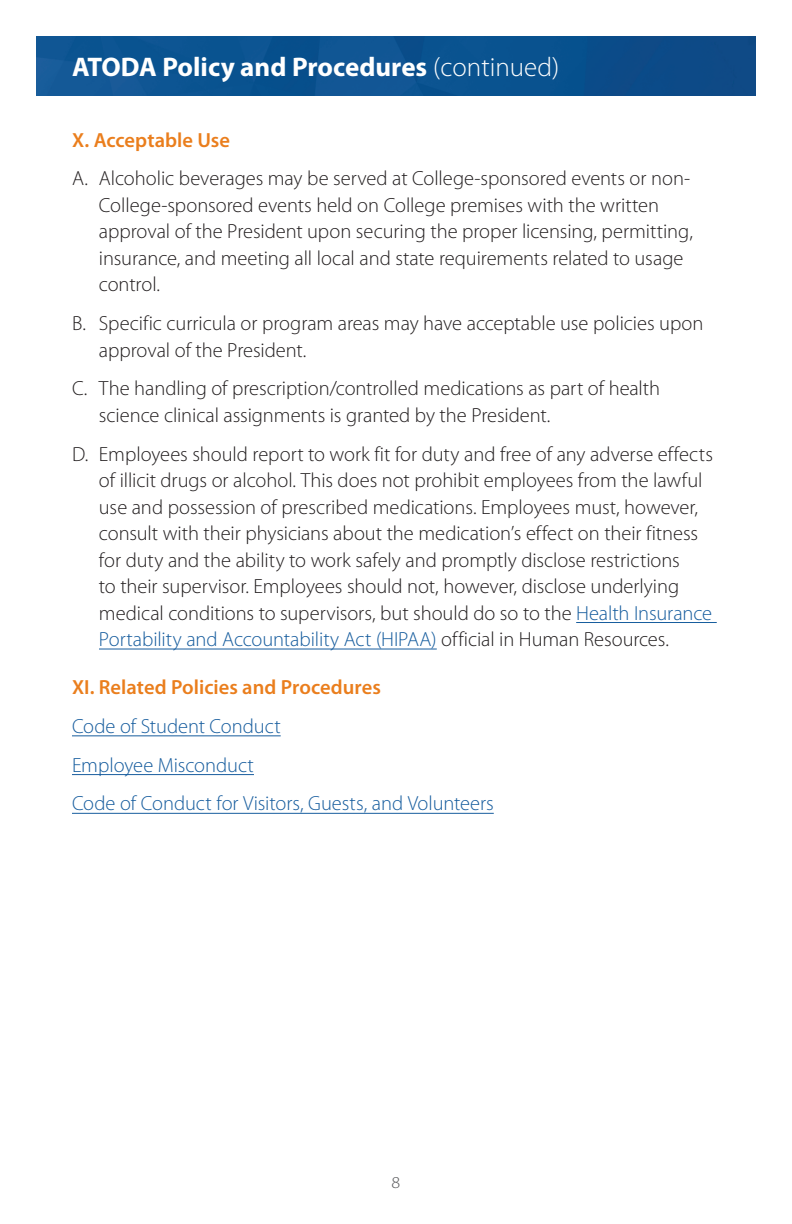
<style>
.page{position:relative;width:792px;height:1224px;background:#fff}
.page>*{position:absolute;margin:0;border:0;box-sizing:border-box;transform-origin:0 0}
.t1{font:700 27px "Myriad Pro";color:#fff}
.t2{font:300 20.4px/26.6px "Myriad Pro";letter-spacing:-.005em;color:#231f20}
.t3{font:300 20.4px/38.8px "Myriad Pro";color:#175d9e}
.t4{font:600 20.4px "Myriad Pro";color:#ea7e1d}
.t5{font:300 17px "Chaparral Pro";color:#57585a}
.s1{font-weight:300}
.s2{color:#175d9e}
</style>
<div class="page">
<img style="left:36px;top:36px;width:720px;height:59px">
<hr style="left:576px;top:622px;width:141px;height:1px;background:#175d9e">
<hr style="left:99px;top:649px;width:338px;height:1px;background:#175d9e">
<hr style="left:72px;top:736px;width:209px;height:1px;background:#175d9e">
<hr style="left:72px;top:774px;width:182px;height:1px;background:#175d9e">
<hr style="left:72px;top:813px;width:422px;height:1px;background:#175d9e">
<h1 class="t1" style="left:72px;top:51px;width:489px">ATODA Policy and Procedures <span class="s1">(continued)</span></h1>
<p class="t4" style="left:72px;top:128px;width:160px">X. Acceptable Use</p>
<p class="t2" style="left:99px;top:166px;width:595px;text-indent:-27px">A. Alcoholic beverages may be served at College-sponsored events or non-College-sponsored events held on College premises with the written approval of the President upon securing the proper licensing, permitting, insurance, and meeting all local and state requirements related to usage control.</p>
<p class="t2" style="left:99px;top:310px;width:606px;text-indent:-27px">B. Specific curricula or program areas may have acceptable use policies upon approval of the President.</p>
<p class="t2" style="left:99px;top:376px;width:563px;text-indent:-27px">C. The handling of prescription/controlled medications as part of health science clinical assignments is granted by the President.</p>
<p class="t2" style="left:99px;top:441px;width:616px;text-indent:-27px">D. Employees should report to work fit for duty and free of any adverse effects of illicit drugs or alcohol. This does not prohibit employees from the lawful use and possession of prescribed medications. Employees must, however, consult with their physicians about the medication’s effect on their fitness for duty and the ability to work safely and promptly disclose restrictions<br>to their supervisor. Employees should not, however, disclose underlying medical conditions to supervisors, but should do so to the <span class="s2">Health Insurance Portability and Accountability Act (HIPAA)</span> official in Human Resources.</p>
<p class="t4" style="left:72px;top:676px;width:311px">XI. Related Policies and Procedures</p>
<p class="t3" style="left:72px;top:707px;width:423px">Code of Student Conduct<br>Employee Misconduct<br>Code of Conduct for Visitors, Guests, and Volunteers</p>
<p class="t5" style="left:392px;top:1173px;width:10px">8</p>
</div>
